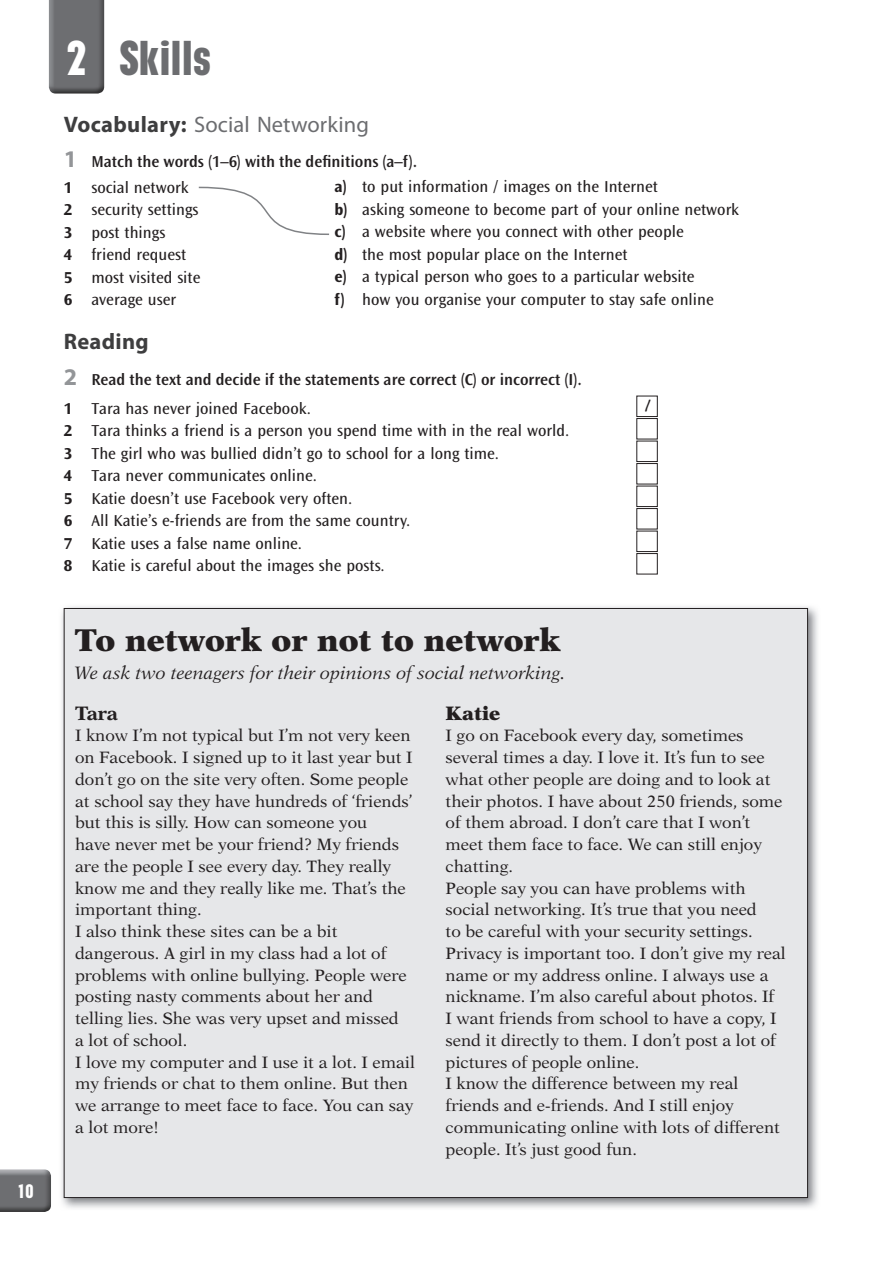
<style>
.page{position:relative;width:893px;height:1263px;background:#fff}
.page>*{position:absolute;margin:0;border:0;box-sizing:border-box;transform-origin:0 0}
.t1{font:700 condensed 45px "Placard";color:#6c6d70}
.t2{font:900 31.5px "New Aster";color:#231f20}
.t3{font:22.5px "Myriad Pro";letter-spacing:.005em;color:#6c6d70}
.t4{font:700 22.5px "Myriad Pro";letter-spacing:.015em;color:#3e3e3f}
.t5{font:22.5px "Caliban";color:#231f20}
.t6{font:900 19.5px "New Aster";color:#231f20}
.t7{font:700 19.5px "New Aster";color:#231f20}
.t8{font:italic 18px "New Aster";color:#231f20}
.t9{font:700 condensed 18px "Placard";color:#fff}
.t10{font:16.5px/21.8px "New Aster";color:#231f20}
.t11{font:16.5px/22.5px "Ocean Sans Std";color:#231f20}
.t12{font:600 16.5px/25.2px "Ocean Sans Std";color:#231f20}
.s1{color:#fff}
.s2{font-weight:700;color:#3e3e3f}
.s3{font-family:"Myriad Pro";font-weight:700;font-size:24px;color:#939598}
.s4{font-weight:700}
.s5{font-weight:400}
</style>
<div class="page">
<img style="left:61px;top:606px;width:757px;height:602px">
<div style="left:64px;top:608px;width:743px;height:589px;background:#e6e7e9"></div>
<img style="left:0;top:1169px;width:51px;height:43px">
<img style="left:49px;top:0;width:55px;height:94px">
<div style="left:636px;top:396px;width:22px;height:21px;border:1px solid #231f20"></div>
<div style="left:636px;top:418px;width:22px;height:21px;border:1px solid #231f20"></div>
<div style="left:636px;top:441px;width:22px;height:21px;border:1px solid #231f20"></div>
<div style="left:636px;top:463px;width:22px;height:21px;border:1px solid #231f20"></div>
<div style="left:636px;top:486px;width:22px;height:21px;border:1px solid #231f20"></div>
<div style="left:636px;top:508px;width:22px;height:21px;border:1px solid #231f20"></div>
<div style="left:636px;top:531px;width:22px;height:21px;border:1px solid #231f20"></div>
<div style="left:636px;top:553px;width:22px;height:21px;border:1px solid #231f20"></div>
<svg style="left:198px;top:186px;width:132px;height:49px"></svg>
<p class="t9" style="left:17px;top:1180px;width:18px">10</p>
<h1 class="t1" style="left:66px;top:32px;width:146px"><span class="s1">2</span> Skills</h1>
<h3 class="t3" style="left:64px;top:112px;width:307px"><span class="s2">Vocabulary:</span> Social Networking</h3>
<p class="t12" style="left:64px;top:150px;width:355px"><span class="s3">1</span> Match the words (1–6) with the definitions (a–f).<br><span class="s4">1</span> <span class="s5">social network</span></p>
<p class="t11" style="left:64px;top:199px;width:138px"><span class="s4">2</span> security settings<br><span class="s4">3</span> post things<br><span class="s4">4</span> friend request<br><span class="s4">5</span> most visited site<br><span class="s4">6</span> average user</p>
<h3 class="t4" style="left:64px;top:329px;width:86px">Reading</h3>
<p class="t12" style="left:64px;top:365px;width:520px;line-height:28.8px"><span class="s3">2</span> Read the text and decide if the statements are correct (C) or incorrect (I).<br><span class="s4">1</span> <span class="s5">Tara has never joined Facebook.</span></p>
<p class="t11" style="left:334px;top:176px;width:406px"><span class="s4">a)</span> to put information / images on the Internet<br><span class="s4">b)</span> asking someone to become part of your online network <span class="s4">c)</span> a website where you connect with other people<br><span class="s4">d)</span> the most popular place on the Internet<br><span class="s4">e)</span> a typical person who goes to a particular website<br><span class="s4">f)</span> how you organise your computer to stay safe online</p>
<h3 class="t5" style="left:645px;top:394px;width:6px">I</h3>
<p class="t11" style="left:64px;top:420px;width:507px"><span class="s4">2</span> Tara thinks a friend is a person you spend time with in the real world.<br><span class="s4">3</span> The girl who was bullied didn’t go to school for a long time.<br><span class="s4">4</span> Tara never communicates online.<br><span class="s4">5</span> Katie doesn’t use Facebook very often.<br><span class="s4">6</span> All Katie’s e-friends are from the same country.<br><span class="s4">7</span> Katie uses a false name online.<br><span class="s4">8</span> Katie is careful about the images she posts.</p>
<h2 class="t2" style="left:74px;top:621px;width:487px">To network or not to network</h2>
<p class="t8" style="left:74px;top:662px;width:493px">We ask two teenagers for their opinions of social networking.</p>
<p class="t7" style="left:75px;top:701px;width:44px">Tara</p>
<p class="t10" style="left:75px;top:725px;width:341px">I know I’m not typical but I’m not very keen on Facebook. I signed up to it last year but I don’t go on the site very often. Some people at school say they have hundreds of ‘friends’ but this is silly. How can someone you<br>have never met be your friend? My friends are the people I see every day. They really know me and they really like me. That’s the important thing.<br>I also think these sites can be a bit dangerous. A girl in my class had a lot of problems with online bullying. People were posting nasty comments about her and telling lies. She was very upset and missed<br>a lot of school.<br>I love my computer and I use it a lot. I email my friends or chat to them online. But then we arrange to meet face to face. You can say a lot more!</p>
<p class="t6" style="left:446px;top:701px;width:56px">Katie</p>
<p class="t10" style="left:446px;top:725px;width:342px">I go on Facebook every day, sometimes several times a day. I love it. It’s fun to see what other people are doing and to look at their photos. I have about 250 friends, some of them abroad. I don’t care that I won’t meet them face to face. We can still enjoy chatting.<br>People say you can have problems with social networking. It’s true that you need<br>to be careful with your security settings.<br>Privacy is important too. I don’t give my real name or my address online. I always use a nickname. I’m also careful about photos. If<br>I want friends from school to have a copy, I send it directly to them. I don’t post a lot of pictures of people online.<br>I know the difference between my real friends and e-friends. And I still enjoy communicating online with lots of different people. It’s just good fun.</p>
</div>
